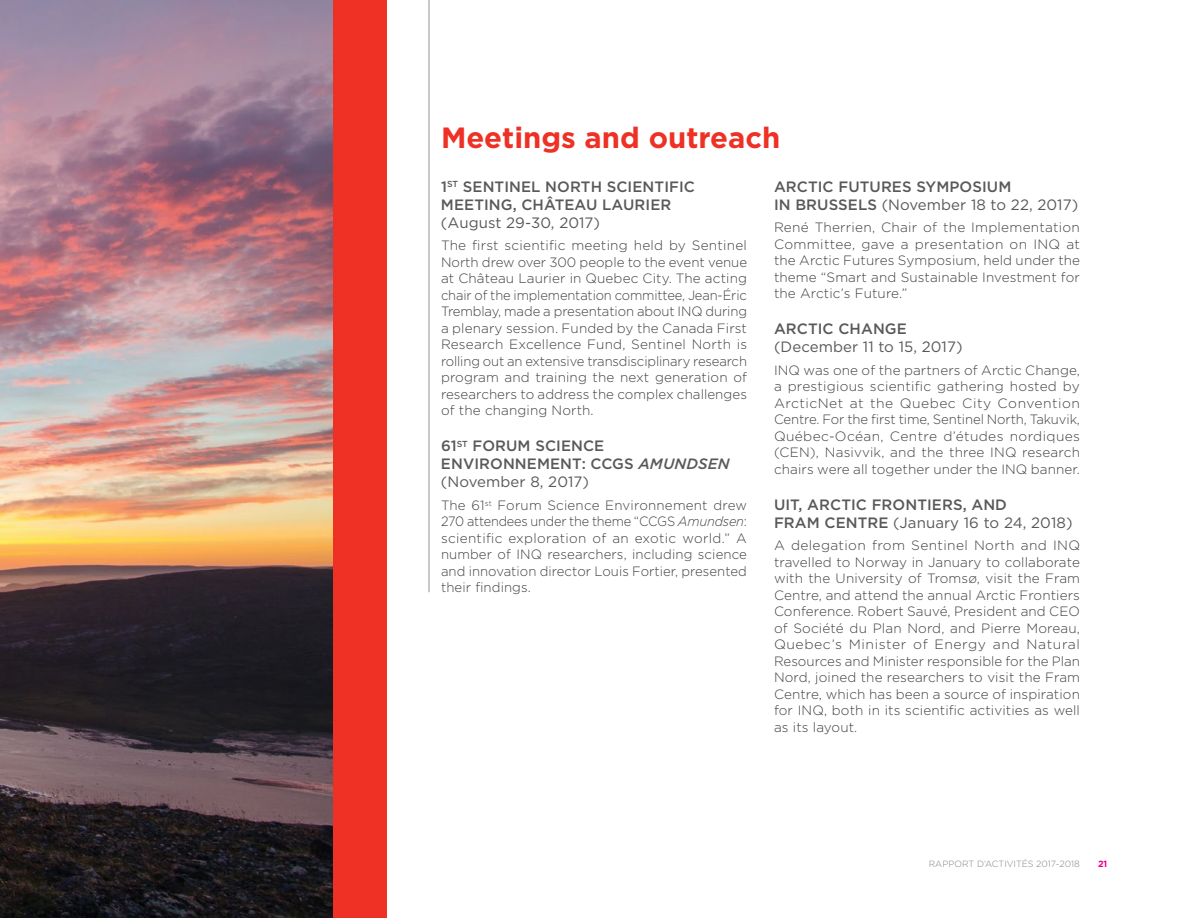
<style>
.page{position:relative;width:1188px;height:918px;background:#fff}
.page>*{position:absolute;margin:0;border:0;box-sizing:border-box;transform-origin:0 0}
.t1{font:700 29.25px "Gotham";color:#ee3124}
.t2{font:500 15px/18px "Gotham";letter-spacing:.005em;color:#58595b}
.t3{font:15px "Gotham";letter-spacing:.005em;color:#58595b}
.t4{font:300 13.5px/16.5px "Gotham";letter-spacing:.01em;color:#414042;text-align:justify}
.t5{font:300 9px "Gotham";color:#808285}
.t6{font:700 9px "Gotham";color:#ec008c}
.s1{font-style:italic}
.s2{font-weight:400}
</style>
<div class="page">
<img style="left:0;top:0;width:333px;height:918px">
<hr style="left:429px;top:0;width:1px;height:592px;background:#939598">
<div style="left:333px;top:0;width:54px;height:918px;background:#ee3124"></div>
<h1 class="t1" style="left:441px;top:118px;width:341px">Meetings and outreach</h1>
<p class="t2" style="left:441px;top:178px;width:256px">1<sup>ST</sup> SENTINEL NORTH SCIENTIFIC<br>MEETING, CHÂTEAU LAURIER</p>
<p class="t3" style="left:441px;top:213px;width:161px">(August 29-30, 2017)</p>
<p class="t4" style="left:441px;top:237px;width:308px">The first scientific meeting held by Sentinel North drew over 300 people to the event venue at Château Laurier in Quebec City. The acting chair of the implementation committee, Jean-Éric Tremblay, made a presentation about INQ during a plenary session. Funded by the Canada First Research Excellence Fund, Sentinel North is rolling out an extensive transdisciplinary research program and training the next generation of researchers to address the complex challenges of the changing North.</p>
<p class="t2" style="left:441px;top:437px;width:290px">61<sup>ST</sup> FORUM SCIENCE<br>ENVIRONNEMENT: CCGS <span class="s1">AMUNDSEN </span><span class="s2">(November 8, 2017)</span></p>
<p class="t4" style="left:441px;top:497px;width:308px">The 61<sup>st</sup> Forum Science Environnement drew 270 attendees under the theme “CCGS <span class="s1">Amundsen</span>: scientific exploration of an exotic world.” A number of INQ researchers, including science and innovation director Louis Fortier, presented their findings.</p>
<p class="t2" style="left:774px;top:178px;width:306px">ARCTIC FUTURES SYMPOSIUM<br>IN BRUSSELS <span class="s2">(November 18 to 22, 2017)</span></p>
<p class="t4" style="left:774px;top:219px;width:308px">René Therrien, Chair of the Implementation Committee, gave a presentation on INQ at the Arctic Futures Symposium, held under the theme “Smart and Sustainable Investment for the Arctic’s Future.”</p>
<p class="t2" style="left:774px;top:320px;width:134px">ARCTIC CHANGE</p>
<p class="t3" style="left:774px;top:338px;width:190px">(December 11 to 15, 2017)</p>
<p class="t4" style="left:774px;top:362px;width:308px">INQ was one of the partners of Arctic Change, a prestigious scientific gathering hosted by ArcticNet at the Quebec City Convention Centre. For the first time, Sentinel North, Takuvik, Québec-Océan, Centre d’études nordiques (CEN), Nasivvik, and the three INQ research chairs were all together under the INQ banner.</p>
<p class="t2" style="left:774px;top:496px;width:300px">UIT, ARCTIC FRONTIERS, AND<br>FRAM CENTRE <span class="s2">(January 16 to 24, 2018)</span></p>
<p class="t4" style="left:774px;top:537px;width:308px">A delegation from Sentinel North and INQ travelled to Norway in January to collaborate with the University of Tromsø, visit the Fram Centre, and attend the annual Arctic Frontiers Conference. Robert Sauvé, President and CEO of Société du Plan Nord, and Pierre Moreau, Quebec’s Minister of Energy and Natural Resources and Minister responsible for the Plan Nord, joined the researchers to visit the Fram Centre, which has been a source of inspiration for INQ, both in its scientific activities as well as its layout.</p>
<p class="t5" style="left:929px;top:858px;width:153px">RAPPORT D’ACTIVITÉS 2017-2018</p>
<p class="t6" style="left:1098px;top:858px;width:11px">21</p>
</div>
